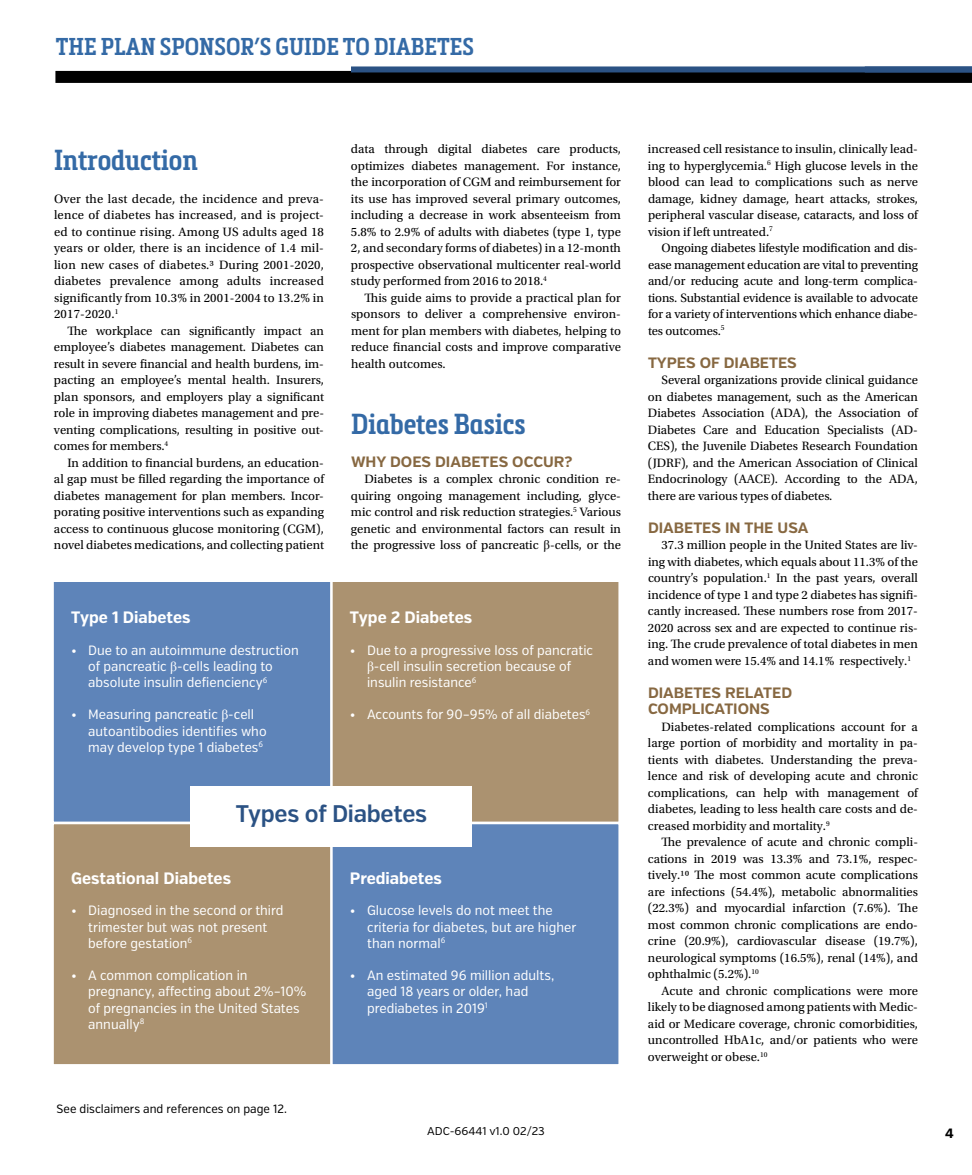
<style>
.page{position:relative;width:972px;height:1175px;background:#fff}
.page>*{position:absolute;margin:0;border:0;box-sizing:border-box;transform-origin:0 0}
.t1{font:600 28.5px "Metronic Slab Narrow";letter-spacing:-.005em;color:#346aa6}
.t2{font:600 24px "Metronic Slab Narrow";color:#346aa6}
.t3{font:600 condensed 24px "Verb";letter-spacing:-.01em;color:#2b5284}
.t4{font:700 condensed 16.5px "Verb";color:#fff}
.t5{font:700 15px/16.5px "Verb";color:#876841}
.t6{font:condensed 13.5px/16.2px "Verb";color:#fff}
.t7{font:700 condensed 13.5px "Verb";color:#000}
.t8{font:12.75px/16.5px "Utopia Std";color:#000;text-align:justify}
.t9{font:12px "Verb Cond";color:#000}
.t10{font:11.25px "Verb";color:#000}
.s1{font-family:"Times New Roman";font-stretch:normal}
.s2{font-family:"Times New Roman"}
</style>
<div class="page">
<div style="left:55px;top:71px;width:917px;height:12px;background:#000"></div>
<div style="left:351px;top:66px;width:621px;height:6px;background:#2b5284"></div>
<div style="left:53px;top:580px;width:288px;height:243px;background:#5e84b9"></div>
<div style="left:51px;top:579px;width:291px;height:245px;border:3px solid #fff"></div>
<div style="left:331px;top:580px;width:289px;height:243px;background:#ab9270"></div>
<div style="left:330px;top:579px;width:291px;height:245px;border:3px solid #fff"></div>
<div style="left:53px;top:823px;width:288px;height:242px;background:#ab9270"></div>
<div style="left:51px;top:821px;width:291px;height:245px;border:3px solid #fff"></div>
<div style="left:331px;top:823px;width:289px;height:242px;background:#5e84b9"></div>
<div style="left:330px;top:821px;width:291px;height:245px;border:3px solid #fff"></div>
<div style="left:191px;top:786px;width:281px;height:60px;background:#fff"></div>
<h2 class="t2" style="left:56px;top:32px;width:420px">THE PLAN SPONSOR’S GUIDE TO DIABETES</h2>
<h1 class="t1" style="left:54px;top:142px;width:145px">Introduction</h1>
<p class="t8" style="left:54px;top:190px;width:272px">Over the last decade, the incidence and preva&shy;lence of diabetes has increased, and is project&shy;ed to continue rising. Among US adults aged 18 years or older, there is an incidence of 1.4 mil&shy;lion new cases of diabetes.3 During 2001-2020, diabetes prevalence among adults increased significantly from 10.3% in 2001-2004 to 13.2% in 2017-2020.<sup>1</sup></p>
<p class="t8" style="left:54px;top:322px;width:272px;text-indent:14px">The workplace can significantly impact an employee’s diabetes management. Diabetes can result in severe financial and health burdens, im&shy;pacting an employee’s mental health. Insurers, plan sponsors, and employers play a significant role in improving diabetes management and pre&shy;venting complications, resulting in positive out&shy;comes for members.<sup>4</sup></p>
<p class="t8" style="left:54px;top:454px;width:272px;text-indent:14px">In addition to financial burdens, an education&shy;al gap must be filled regarding the importance of diabetes management for plan members. Incor&shy;porating positive interventions such as expanding access to continuous glucose monitoring (CGM), novel diabetes medications, and collecting patient</p>
<p class="t4" style="left:71px;top:607px;width:121px">Type 1 Diabetes</p>
<p class="t6" style="left:88px;top:642px;width:212px;text-indent:-17px">• Due to an autoimmune destruction of pancreatic <span class="s1">β</span>-cells leading to absolute insulin defienciency<sup>6</sup></p>
<p class="t6" style="left:88px;top:707px;width:180px;text-indent:-17px">• Measuring pancreatic <span class="s1">β</span>-cell autoantibodies identifies who may develop type 1 diabetes<sup>6</sup></p>
<p class="t8" style="left:351px;top:141px;width:272px">data through digital diabetes care products, optimizes diabetes management. For instance, the incorporation of CGM and reimbursement for its use has improved several primary outcomes, including a decrease in work absenteeism from 5.8% to 2.9% of adults with diabetes (type 1, type 2, and secondary forms of diabetes) in a 12-month prospective observational multicenter real-world study performed from 2016 to 2018.<sup>4</sup></p>
<p class="t8" style="left:351px;top:289px;width:272px;text-indent:14px">This guide aims to provide a practical plan for sponsors to deliver a comprehensive environ&shy;ment for plan members with diabetes, helping to reduce financial costs and improve comparative health outcomes.</p>
<h1 class="t1" style="left:351px;top:406px;width:176px">Diabetes Basics</h1>
<p class="t5" style="left:351px;top:453px;width:223px">WHY DOES DIABETES OCCUR?</p>
<p class="t8" style="left:351px;top:471px;width:272px;text-indent:14px">Diabetes is a complex chronic condition re&shy;quiring ongoing management including, glyce&shy;mic control and risk reduction strategies.<sup>5</sup> Various genetic and environmental factors can result in the progressive loss of pancreatic <span class="s2">β</span>-cells, or the</p>
<p class="t4" style="left:350px;top:607px;width:124px">Type 2 Diabetes</p>
<p class="t6" style="left:367px;top:642px;width:228px;text-indent:-17px">• Due to a progressive loss of pancratic <span class="s1">β</span>-cell insulin secretion because of insulin resistance<sup>6</sup></p>
<p class="t6" style="left:350px;top:707px;width:242px">• Accounts for 90–95% of all diabetes<sup>6</sup></p>
<h2 class="t3" style="left:236px;top:799px;width:193px">Types of Diabetes</h2>
<p class="t4" style="left:71px;top:868px;width:161px">Gestational Diabetes</p>
<p class="t6" style="left:88px;top:902px;width:197px;text-indent:-17px">• Diagnosed in the second or third trimester but was not present before gestation<sup>6</sup></p>
<p class="t6" style="left:88px;top:967px;width:220px;text-indent:-17px">• A common complication in pregnancy, affecting about 2%–10% of pregnancies in the United States annually<sup>8</sup></p>
<p class="t9" style="left:57px;top:1102px;width:232px">See disclaimers and references on page 12.</p>
<p class="t4" style="left:350px;top:868px;width:94px">Prediabetes</p>
<p class="t6" style="left:367px;top:902px;width:211px;text-indent:-17px">• Glucose levels do not meet the criteria for diabetes, but are higher than normal<sup>6</sup></p>
<p class="t6" style="left:367px;top:967px;width:189px;text-indent:-17px">• An estimated 96 million adults, aged 18 years or older, had prediabetes in 2019<sup>1</sup></p>
<p class="t8" style="left:648px;top:141px;width:272px">increased cell resistance to insulin, clinically lead&shy;ing to hyperglycemia.<sup>6</sup> High glucose levels in the blood can lead to complications such as nerve damage, kidney damage, heart attacks, strokes, peripheral vascular disease, cataracts, and loss of vision if left untreated.<sup>7</sup></p>
<p class="t8" style="left:648px;top:240px;width:272px;text-indent:13px">Ongoing diabetes lifestyle modification and dis&shy;ease management education are vital to preventing and/or reducing acute and long-term complica&shy;tions. Substantial evidence is available to advocate for a variety of interventions which enhance diabe&shy;tes outcomes.<sup>5</sup></p>
<p class="t5" style="left:648px;top:354px;width:150px">TYPES OF DIABETES</p>
<p class="t8" style="left:648px;top:372px;width:272px;text-indent:14px">Several organizations provide clinical guidance on diabetes management, such as the American Diabetes Association (ADA), the Association of Diabetes Care and Education Specialists (AD-CES), the Juvenile Diabetes Research Foundation (JDRF), and the American Association of Clinical Endocrinology (AACE). According to the ADA, there are various types of diabetes.</p>
<p class="t5" style="left:648px;top:519px;width:162px">DIABETES IN THE USA</p>
<p class="t8" style="left:648px;top:537px;width:272px;text-indent:14px">37.3 million people in the United States are liv&shy;ing with diabetes, which equals about 11.3% of the country’s population.<sup>1</sup> In the past years, overall incidence of type 1 and type 2 diabetes has signifi&shy;cantly increased. These numbers rose from 2017- 2020 across sex and are expected to continue ris&shy;ing. The crude prevalence of total diabetes in men and women were 15.4% and 14.1% respectively.<sup>1</sup></p>
<p class="t5" style="left:648px;top:684px;width:146px">DIABETES RELATED<br>COMPLICATIONS</p>
<p class="t8" style="left:648px;top:718px;width:272px;text-indent:14px">Diabetes-related complications account for a large portion of morbidity and mortality in pa&shy;tients with diabetes. Understanding the preva&shy;lence and risk of developing acute and chronic complications, can help with management of diabetes, leading to less health care costs and de&shy;creased morbidity and mortality.<sup>9</sup></p>
<p class="t8" style="left:648px;top:834px;width:272px;text-indent:14px">The prevalence of acute and chronic compli&shy;cations in 2019 was 13.3% and 73.1%, respec&shy;tively.10 The most common acute complications are infections (54.4%), metabolic abnormalities (22.3%) and myocardial infarction (7.6%). The most common chronic complications are endo&shy;crine (20.9%), cardiovascular disease (19.7%), neurological symptoms (16.5%), renal (14%), and ophthalmic (5.2%).<sup>10</sup></p>
<p class="t8" style="left:648px;top:982px;width:272px;text-indent:14px">Acute and chronic complications were more likely to be diagnosed among patients with Medic&shy;aid or Medicare coverage, chronic comorbidities, uncontrolled HbA1c, and/or patients who were overweight or obese.<sup>10</sup></p>
<p class="t10" style="left:427px;top:1124px;width:119px">ADC-66441 v1.0 02/23</p>
<p class="t7" style="left:945px;top:1125px;width:10px">4</p>
</div>
